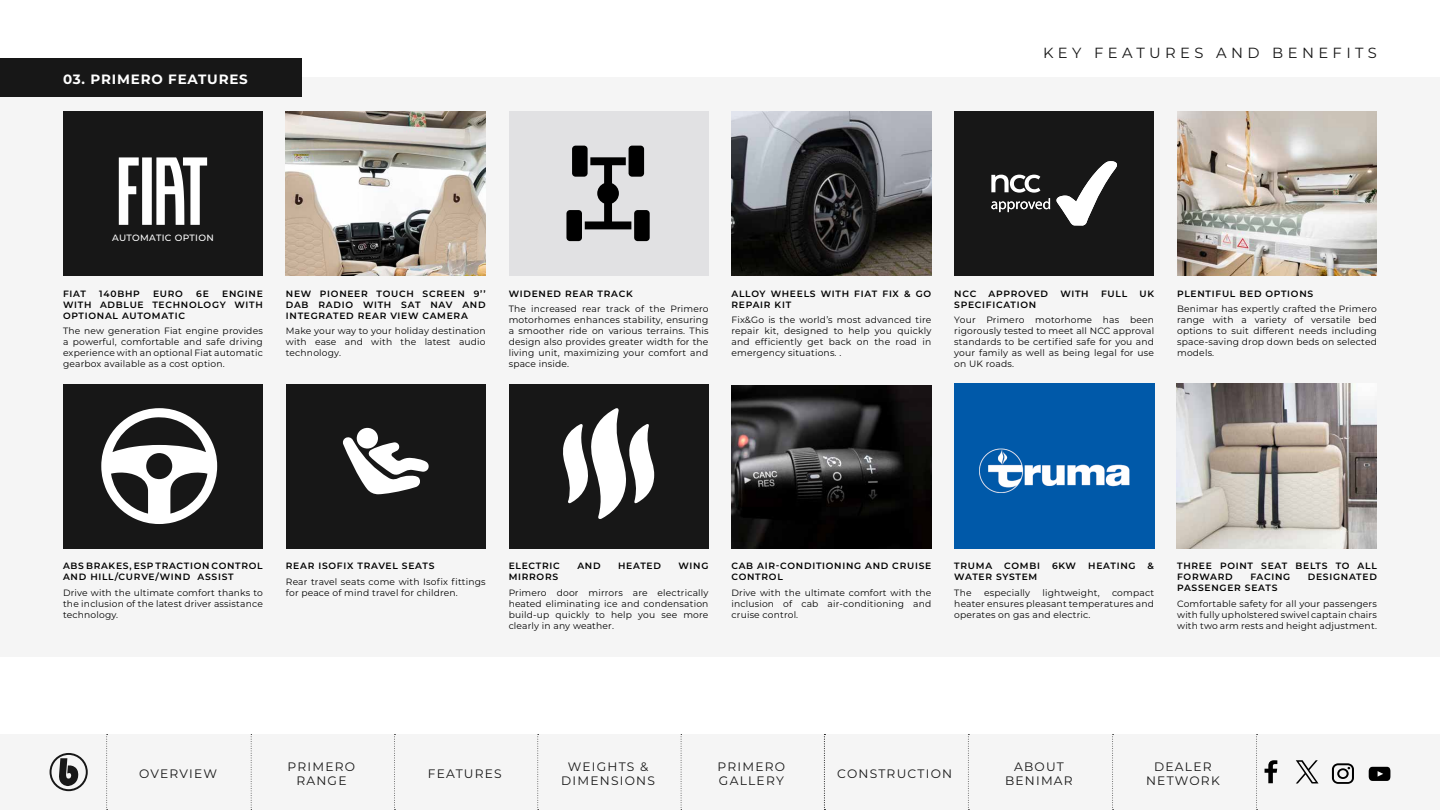
<style>
.page{position:relative;width:1440px;height:810px;background:#fff}
.page>*{position:absolute;margin:0;border:0;box-sizing:border-box;transform-origin:0 0}
.t1{font:14.7px "Montserrat";letter-spacing:.3em;color:#171717}
.t2{font:700 13.5px "Montserrat";letter-spacing:.06em;color:#fff}
.t3{font:12.23px/14.7px "Montserrat";letter-spacing:.1em;color:#171717;text-align:center}
.t4{font:9.15px/10.9px "Montserrat";letter-spacing:.02em;color:#000;text-align:justify}
.t5{font:600 9.15px/10.9px "Montserrat";letter-spacing:.08em;color:#000}
.t6{font:500 9.15px "Montserrat";letter-spacing:.04em;color:#fff}
</style>
<div class="page">
<div style="left:0;top:734px;width:1440px;height:76px;background:#f5f5f5"></div>
<svg style="left:58px;top:758px;width:21px;height:28px"></svg>
<div style="left:50px;top:753px;width:38px;height:38px;border:2px solid #171717;border-radius:50%"></div>
<svg style="left:106px;top:734px;width:2px;height:76px"></svg>
<svg style="left:251px;top:734px;width:1px;height:76px"></svg>
<svg style="left:394px;top:734px;width:1px;height:76px"></svg>
<svg style="left:537px;top:734px;width:2px;height:76px"></svg>
<svg style="left:681px;top:734px;width:1px;height:76px"></svg>
<svg style="left:1369px;top:767px;width:21px;height:14px"></svg>
<svg style="left:1332px;top:763px;width:22px;height:21px"></svg>
<svg style="left:1265px;top:760px;width:12px;height:23px"></svg>
<svg style="left:1296px;top:760px;width:23px;height:24px"></svg>
<svg style="left:824px;top:734px;width:1px;height:76px"></svg>
<svg style="left:968px;top:734px;width:1px;height:76px"></svg>
<svg style="left:1112px;top:734px;width:2px;height:76px"></svg>
<svg style="left:1256px;top:734px;width:2px;height:76px"></svg>
<div style="left:0;top:77px;width:1440px;height:579px;background:#f5f5f5"></div>
<div style="left:0;top:58px;width:302px;height:38px;background:#171717"></div>
<div style="left:63px;top:111px;width:200px;height:165px;background:#171717"></div>
<svg style="left:119px;top:157px;width:88px;height:68px"></svg>
<img style="left:286px;top:111px;width:200px;height:165px">
<div style="left:509px;top:111px;width:199px;height:165px;background:#e1e1e3"></div>
<div style="left:954px;top:111px;width:200px;height:165px;background:#171717"></div>
<img style="left:1177px;top:111px;width:200px;height:165px">
<svg style="left:1056px;top:161px;width:61px;height:65px"></svg>
<svg style="left:991px;top:175px;width:59px;height:37px"></svg>
<div style="left:63px;top:384px;width:200px;height:164px;background:#171717"></div>
<div style="left:286px;top:384px;width:200px;height:164px;background:#171717"></div>
<div style="left:509px;top:384px;width:199px;height:164px;background:#171717"></div>
<img style="left:954px;top:384px;width:200px;height:164px">
<svg style="left:101px;top:408px;width:116px;height:116px"></svg>
<div style="left:357px;top:428px;width:21px;height:21px;background:#fff;border-radius:50%"></div>
<svg style="left:342px;top:437px;width:87px;height:57px"></svg>
<svg style="left:563px;top:408px;width:91px;height:111px"></svg>
<img style="left:1177px;top:384px;width:200px;height:164px">
<img style="left:732px;top:111px;width:199px;height:165px">
<svg style="left:585px;top:157px;width:46px;height:72px"></svg>
<div style="left:572px;top:146px;width:16px;height:31px;background:#000;border-radius:4px"></div>
<div style="left:629px;top:146px;width:15px;height:31px;background:#000;border-radius:4px"></div>
<div style="left:634px;top:210px;width:16px;height:31px;background:#000;border-radius:4px"></div>
<div style="left:566px;top:210px;width:16px;height:31px;background:#000;border-radius:4px"></div>
<img style="left:732px;top:386px;width:199px;height:162px">
<h2 class="t2" style="left:63px;top:69px;width:186px">03. PRIMERO FEATURES</h2>
<h1 class="t1" style="left:1043px;top:43px;width:335px">KEY FEATURES AND BENEFITS</h1>
<p class="t6" style="left:112px;top:231px;width:103px">AUTOMATIC OPTION</p>
<p class="t5" style="left:63px;top:287px;width:201px;text-align:justify;text-indent:159px">ENGINE WITH ADBLUE TECHNOLOGY WITH OPTIONAL AUTOMATIC</p>
<p class="t4" style="left:63px;top:325px;width:201px">The new generation Fiat engine provides a powerful, comfortable and safe driving experience with an optional Fiat automatic gearbox available as a cost option.</p>
<p class="t5" style="left:63px;top:287px;width:24px">FIAT</p>
<p class="t5" style="left:99px;top:287px;width:42px">140BHP</p>
<p class="t5" style="left:153px;top:287px;width:31px">EURO</p>
<p class="t5" style="left:196px;top:287px;width:14px">6E</p>
<p class="t5" style="left:286px;top:287px;width:201px;text-align:justify">NEW PIONEER TOUCH SCREEN 9’’ DAB RADIO WITH SAT NAV AND INTEGRATED REAR VIEW CAMERA</p>
<p class="t4" style="left:286px;top:325px;width:201px">Make your way to your holiday destination with ease and with the latest audio technology.</p>
<p class="t5" style="left:509px;top:287px;width:126px">WIDENED REAR TRACK</p>
<p class="t4" style="left:509px;top:303px;width:201px">The increased rear track of the Primero motorhomes enhances stability, ensuring a smoother ride on various terrains. This design also provides greater width for the living unit, maximizing your comfort and space inside.</p>
<p class="t5" style="left:732px;top:287px;width:201px">ALLOY WHEELS WITH FIAT FIX &amp; GO<br>REPAIR KIT</p>
<p class="t4" style="left:732px;top:314px;width:201px">Fix&amp;Go is the world’s most advanced tire repair kit, designed to help you quickly and efficiently get back on the road in emergency situations. .</p>
<p class="t5" style="left:954px;top:287px;width:24px">NCC</p>
<p class="t5" style="left:989px;top:287px;width:61px">APPROVED</p>
<p class="t5" style="left:1060px;top:287px;width:30px">WITH</p>
<p class="t5" style="left:1101px;top:287px;width:28px">FULL</p>
<p class="t5" style="left:1140px;top:287px;width:16px">UK</p>
<p class="t5" style="left:954px;top:298px;width:84px">SPECIFICATION</p>
<p class="t4" style="left:954px;top:314px;width:201px">Your Primero motorhome has been rigorously tested to meet all NCC approval standards to be certified safe for you and your family as well as being legal for use on UK roads.</p>
<p class="t5" style="left:1177px;top:287px;width:138px">PLENTIFUL BED OPTIONS</p>
<p class="t4" style="left:1177px;top:303px;width:201px">Benimar has expertly crafted the Primero range with a variety of versatile bed options to suit different needs including space-saving drop down beds on selected models.</p>
<p class="t5" style="left:63px;top:560px;width:201px">ABS BRAKES, ESP TRACTION CONTROL<br>AND HILL/CURVE/WIND ASSIST</p>
<p class="t4" style="left:63px;top:587px;width:201px">Drive with the ultimate comfort thanks to the inclusion of the latest driver assistance technology.</p>
<p class="t5" style="left:286px;top:560px;width:150px">REAR ISOFIX TRAVEL SEATS</p>
<p class="t4" style="left:286px;top:576px;width:201px">Rear travel seats come with Isofix fittings for peace of mind travel for children.</p>
<p class="t5" style="left:509px;top:560px;width:53px">ELECTRIC</p>
<p class="t5" style="left:577px;top:560px;width:25px">AND</p>
<p class="t5" style="left:618px;top:560px;width:44px">HEATED</p>
<p class="t5" style="left:679px;top:560px;width:31px">WING</p>
<p class="t5" style="left:509px;top:571px;width:51px">MIRRORS</p>
<p class="t4" style="left:509px;top:587px;width:201px">Primero door mirrors are electrically heated eliminating ice and condensation build-up quickly to help you see more clearly in any weather.</p>
<p class="t5" style="left:732px;top:560px;width:201px">CAB AIR-CONDITIONING AND CRUISE<br>CONTROL</p>
<p class="t4" style="left:732px;top:587px;width:201px">Drive with the ultimate comfort with the inclusion of cab air-conditioning and cruise control.</p>
<p class="t5" style="left:954px;top:560px;width:39px">TRUMA</p>
<p class="t5" style="left:1004px;top:560px;width:37px">COMBI</p>
<p class="t5" style="left:1052px;top:560px;width:25px">6KW</p>
<p class="t5" style="left:1088px;top:560px;width:49px">HEATING</p>
<p class="t5" style="left:1148px;top:560px;width:8px">&amp;</p>
<p class="t5" style="left:954px;top:571px;width:85px">WATER SYSTEM</p>
<p class="t4" style="left:954px;top:587px;width:19px">The</p>
<p class="t4" style="left:984px;top:587px;width:48px">especially</p>
<p class="t4" style="left:1043px;top:587px;width:59px">lightweight,</p>
<p class="t4" style="left:954px;top:587px;width:201px;text-indent:158px">compact heater ensures pleasant temperatures and operates on gas and electric.</p>
<p class="t5" style="left:1177px;top:560px;width:201px">THREE POINT SEAT BELTS TO ALL<br>FORWARD</p>
<p class="t5" style="left:1250px;top:571px;width:41px">FACING</p>
<p class="t5" style="left:1308px;top:571px;width:71px">DESIGNATED</p>
<p class="t5" style="left:1177px;top:582px;width:102px">PASSENGER SEATS</p>
<p class="t4" style="left:1177px;top:598px;width:201px">Comfortable safety for all your passengers with fully upholstered swivel captain chairs with two arm rests and height adjustment.</p>
<h3 class="t3" style="left:139px;top:766px;width:79px">OVERVIEW</h3>
<h3 class="t3" style="left:288px;top:759px;width:69px">PRIMERO<br>RANGE</h3>
<h3 class="t3" style="left:428px;top:766px;width:76px">FEATURES</h3>
<h3 class="t3" style="left:561px;top:759px;width:95px">WEIGHTS &amp;<br>DIMENSIONS</h3>
<h3 class="t3" style="left:718px;top:759px;width:69px;text-align:left">PRIMERO<br>GALLERY</h3>
<h3 class="t3" style="left:837px;top:766px;width:117px">CONSTRUCTION</h3>
<h3 class="t3" style="left:1005px;top:759px;width:69px">ABOUT<br>BENIMAR</h3>
<h3 class="t3" style="left:1146px;top:759px;width:75px">DEALER<br>NETWORK</h3>
</div>
